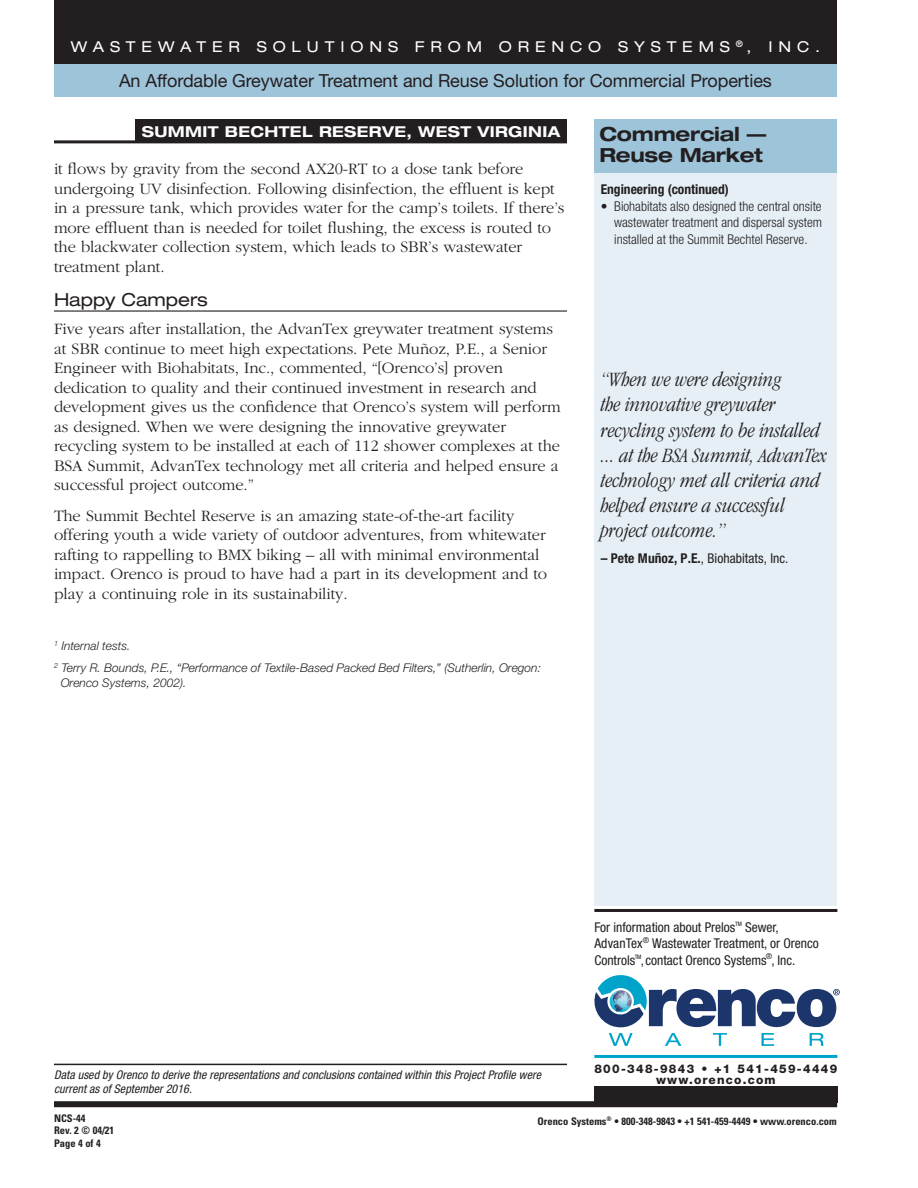
<style>
.page{position:relative;width:918px;height:1188px;background:#fff}
.page>*{position:absolute;margin:0;border:0;box-sizing:border-box;transform-origin:0 0}
.Pull_quotes{font:italic 300 condensed 21px/25.2px "Garamond";color:#231f20}
.t1{font:700 expanded 19.5px/21px "Helvetica Neue";letter-spacing:-.01em;color:#231f20}
.t2{font:18px "Helvetica Neue";letter-spacing:-.005em;color:#231f20}
.Story_sub-heads{font:expanded 18px "Helvetica Neue";letter-spacing:-.005em;color:#231f20}
.Story_Text{font:300 16.5px/19.5px "Garamond";letter-spacing:-.005em;color:#231f20}
.t3{font:expanded 15px "Helvetica Neue";letter-spacing:.395em;color:#fff}
.Location_Utility{font:700 expanded 15px "Helvetica Neue";letter-spacing:.025em;color:#fff}
.Side_Bar_Sub_Head{font:condensed 13.5px/16.2px "Helvetica Neue";color:#231f20}
.t4{font:300 condensed 13.5px/16.5px "Helvetica Neue";color:#231f20;text-align:justify}
.Side_Bar_Sub_Head-2{font:700 condensed 13.5px "Helvetica Neue";color:#231f20}
.t5{font:italic condensed 12px/14.4px "Helvetica Neue";letter-spacing:.005em;color:#231f20}
.Captions{font:italic 300 12px/15px "Helvetica Neue";color:#231f20}
.t6{font:800 12px/11.7px "Helvetica Neue";letter-spacing:.11em;color:#231f20;text-align:center}
.t7{font:700 condensed 10.5px/12.6px "Univers";color:#231f20}
.t8{font:condensed 6px "Helvetica Neue";color:#231f20}
.s1{font-weight:700}
</style>
<div class="page">
<div style="left:54px;top:1101px;width:783px;height:6px;background:#231f20"></div>
<div style="left:594px;top:1086px;width:243px;height:17px;background:#231f20"></div>
<div style="left:594px;top:171px;width:243px;height:735px;background:#e5eff5"></div>
<div style="left:54px;top:0;width:783px;height:65px;background:#231f20"></div>
<div style="left:594px;top:119px;width:243px;height:54px;background:#9ec4da"></div>
<hr style="left:54px;top:140px;width:513px;height:3px;background:#231f20">
<hr style="left:54px;top:1064px;width:513px;height:1px;background:#231f20">
<div style="left:54px;top:65px;width:783px;height:32px;background:#9ec4da"></div>
<hr style="left:594px;top:1055px;width:243px;height:3px;background:#00a4ca">
<hr style="left:594px;top:909px;width:243px;height:3px;background:#231f20">
<svg style="left:594px;top:975px;width:246px;height:71px"></svg>
<hr style="left:54px;top:310px;width:513px;height:2px;background:#231f20">
<div style="left:135px;top:119px;width:432px;height:22px;background:#231f20"></div>
<p class="t3" style="left:71px;top:38px;width:751px">WASTEWATER SOLUTIONS FROM ORENCO SYSTEMS <sup>®</sup>, INC.</p>
<p class="t2" style="left:119px;top:69px;width:654px">An Affordable Greywater Treatment and Reuse Solution for Commercial Properties</p>
<p class="Location_Utility" style="left:142px;top:123px;width:420px">SUMMIT BECHTEL RESERVE, WEST VIRGINIA</p>
<p class="Story_Text" style="left:54px;top:160px;width:512px">it flows by gravity from the second AX20-RT to a dose tank before undergoing UV disinfection. Following disinfection, the effluent is kept in a pressure tank, which provides water for the camp’s toilets. If there’s more effluent than is needed for toilet flushing, the excess is routed to the blackwater collection system, which leads to SBR’s wastewater treatment plant.</p>
<p class="Story_sub-heads" style="left:54px;top:289px;width:155px">Happy Campers</p>
<p class="Story_Text" style="left:54px;top:319px;width:508px">Five years after installation, the AdvanTex greywater treatment systems at SBR continue to meet high expectations. Pete Muñoz, P.E., a Senior Engineer with Biohabitats, Inc., commented, “[Orenco’s] proven dedication to quality and their continued investment in research and development gives us the confidence that Orenco’s system will perform as designed. When we were designing the innovative greywater recycling system to be installed at each of 112 shower complexes at the BSA Summit, AdvanTex technology met all criteria and helped ensure a successful project outcome.”</p>
<p class="Story_Text" style="left:54px;top:506px;width:495px">The Summit Bechtel Reserve is an amazing state-of-the-art facility offering youth a wide variety of outdoor adventures, from whitewater rafting to rappelling to BMX biking – all with minimal environmental impact. Orenco is proud to have had a part in its development and to play a continuing role in its sustainability.</p>
<p class="Captions" style="left:54px;top:638px;width:78px"><sup>1</sup> Internal tests.</p>
<p class="Captions" style="left:61px;top:660px;width:482px;text-indent:-7px"><sup>2</sup> Terry R. Bounds, P.E., “Performance of Textile-Based Packed Bed Filters,” (Sutherlin, Oregon:<br>Orenco Systems, 2002).</p>
<p class="t1" style="left:599px;top:123px;width:168px">Commercial —<br>Reuse Market</p>
<p class="Side_Bar_Sub_Head-2" style="left:601px;top:181px;width:130px">Engineering (continued)</p>
<p class="t4" style="left:614px;top:197px;width:209px;text-indent:-14px">• Biohabitats also designed the central onsite wastewater treatment and dispersal system installed at the Summit Bechtel Reserve.</p>
<p class="Pull_quotes" style="left:601px;top:367px;width:228px">“When we were designing<br>the innovative greywater recycling system to be installed ... at the BSA Summit, AdvanTex technology met all criteria and helped ensure a successful project outcome.”</p>
<p class="Side_Bar_Sub_Head" style="left:601px;top:551px;width:189px"><span class="s1">– Pete Muñoz, P.E.</span>, Biohabitats, Inc.</p>
<p class="t5" style="left:54px;top:1067px;width:489px">Data used by Orenco to derive the representations and conclusions contained within this Project Profile were current as of September 2016.</p>
<p class="Side_Bar_Sub_Head" style="left:594px;top:919px;width:143px">For information about Prelos</p>
<p class="t8" style="left:735px;top:921px;width:8px">TM</p>
<p class="Side_Bar_Sub_Head" style="left:594px;top:919px;width:226px;text-indent:151px">Sewer,<br>AdvanTex<sup>®</sup> Wastewater Treatment, or Orenco<br>Controls , contact Orenco Systems<sup>®</sup>, Inc.</p>
<p class="t8" style="left:635px;top:953px;width:8px">TM</p>
<p class="t6" style="left:594px;top:1062px;width:244px">800-348-9843 • +1 541-459-4449 www.orenco.com</p>
<p class="t7" style="left:54px;top:1112px;width:62px">NCS-44<br>Rev. 2 © 04/21<br>Page 4 of 4</p>
<p class="t7" style="left:538px;top:1115px;width:301px">Orenco Systems<sup>®</sup> • 800-348-9843 • +1 541-459-4449 • www.orenco.com</p>
</div>
